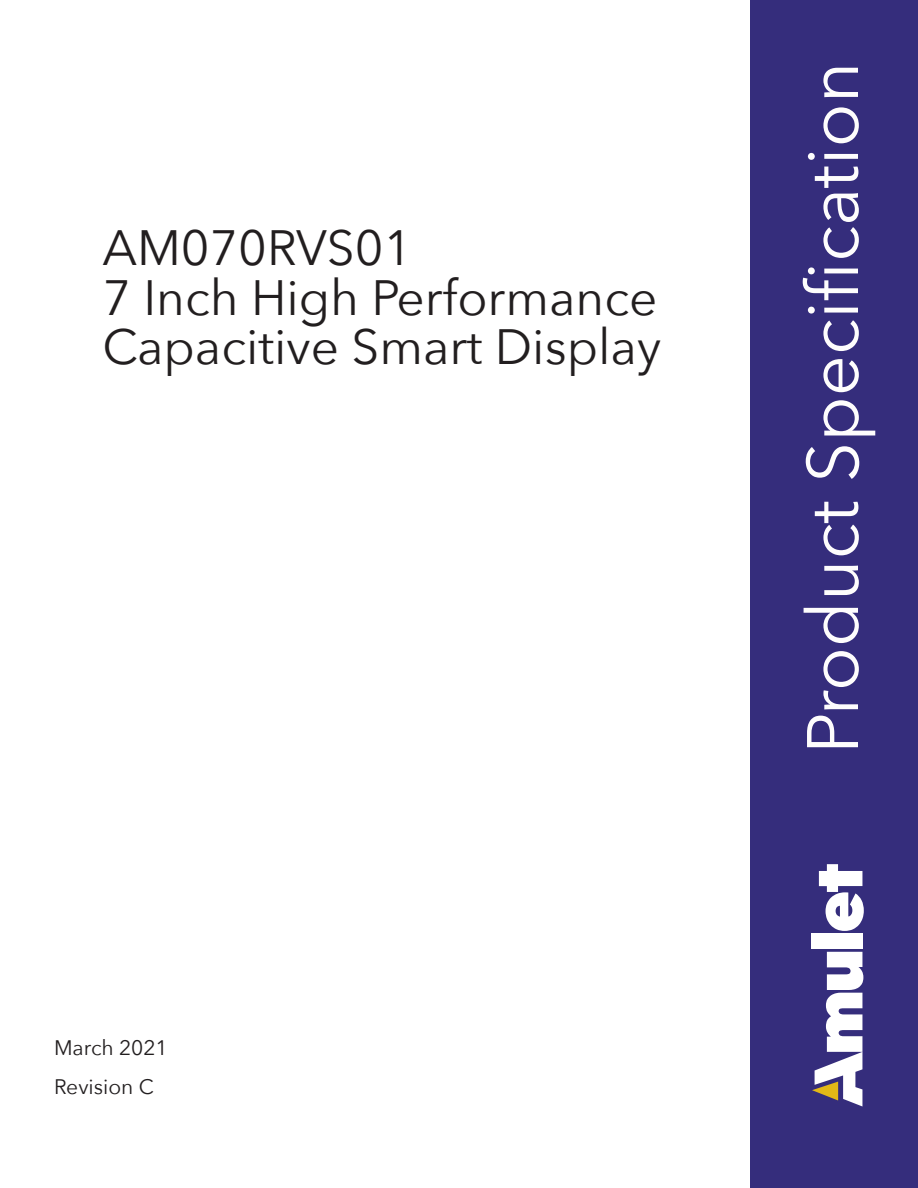
<style>
.page{position:relative;width:918px;height:1188px;background:#fff}
.page>*{position:absolute;margin:0;border:0;box-sizing:border-box;transform-origin:0 0}
.t1{font:72px "Avenir Next";color:#fefdfd}
.t2{font:49.5px/49.5px "Avenir Next";color:#221e1f}
.t3{font:21px/39px "Avenir Next";color:#221e1f}
</style>
<div class="page">
<div style="left:750px;top:0;width:168px;height:1188px;background:#352d7c"></div>
<div style="left:811px;top:933px;width:51px;height:16px;background:#fff"></div>
<svg style="left:819px;top:864px;width:45px;height:67px"></svg>
<svg style="left:812px;top:952px;width:51px;height:155px"></svg>
<p class="t2" style="left:102px;top:221px;width:560px">AM070RVS01<br>7 Inch High Performance<br>Capacitive Smart Display</p>
<p class="t3" style="left:54px;top:1027px;width:115px">March 2021<br>Revision C</p>
<h1 class="t1" style="left:772px;top:754px;width:694px;rotate:-90deg">Product Speci昀椀cation</h1>
</div>
